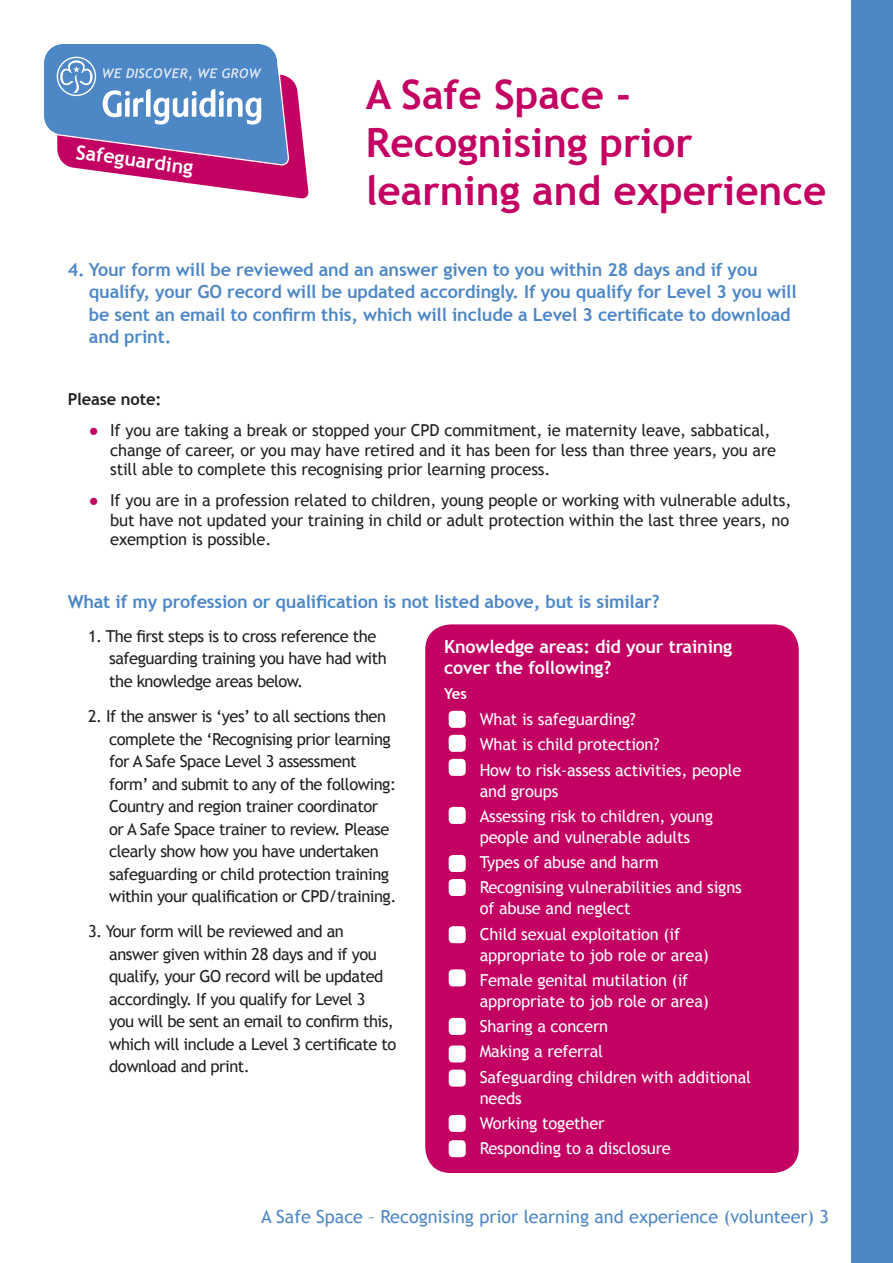
<style>
.page{position:relative;width:893px;height:1263px;background:#4d87c6}
.page>*{position:absolute;margin:0;border:0;box-sizing:border-box;transform-origin:0 0}
.Main_heading{font:700 40.5px/48px "Trebuchet MS";color:#c30162}
.t1{font:700 19.65px "Trebuchet MS";color:#fff}
.body_copy{font:700 18px/22.5px "Trebuchet MS";letter-spacing:-.01em;color:#4d87c6}
.t2{font:18px "Trebuchet MS";color:#4d87c6}
.body_copy-2{font:700 18px/21px "Trebuchet MS";letter-spacing:-.01em;color:#fff}
.body_copy-3{font:16.5px/22.5px "Trebuchet MS";letter-spacing:-.03em;color:#231f20}
.body_copy-4{font:16.5px/21px "Trebuchet MS";letter-spacing:-.01em;color:#fff}
.body_copy-5{font:16.5px/19.5px "Trebuchet MS";letter-spacing:-.01em;color:#231f20}
.body_copy-6{font:700 16.5px "Trebuchet MS";letter-spacing:-.01em;color:#231f20}
.body_copy-7{font:700 15px "Trebuchet MS";color:#fff}
.s1{color:#c30162}
</style>
<div class="page">
<div style="left:0;top:0;width:850px;height:1263px;background:#fff"></div>
<svg style="left:44px;top:44px;width:264px;height:154px"></svg>
<div style="left:425px;top:624px;width:374px;height:549px;background:#c30162;border-radius:26px"></div>
<div style="left:449px;top:711px;width:17px;height:17px;background:#fff;border-radius:4px"></div>
<div style="left:449px;top:735px;width:17px;height:17px;background:#fff;border-radius:4px"></div>
<div style="left:449px;top:759px;width:17px;height:17px;background:#fff;border-radius:4px"></div>
<div style="left:449px;top:807px;width:17px;height:17px;background:#fff;border-radius:4px"></div>
<div style="left:449px;top:855px;width:17px;height:17px;background:#fff;border-radius:4px"></div>
<div style="left:449px;top:879px;width:17px;height:17px;background:#fff;border-radius:4px"></div>
<div style="left:449px;top:926px;width:17px;height:17px;background:#fff;border-radius:4px"></div>
<div style="left:449px;top:969px;width:17px;height:17px;background:#fff;border-radius:4px"></div>
<div style="left:449px;top:1018px;width:17px;height:17px;background:#fff;border-radius:4px"></div>
<div style="left:449px;top:1045px;width:17px;height:17px;background:#fff;border-radius:4px"></div>
<div style="left:449px;top:1069px;width:17px;height:17px;background:#fff;border-radius:4px"></div>
<div style="left:449px;top:1115px;width:17px;height:17px;background:#fff;border-radius:4px"></div>
<div style="left:449px;top:1140px;width:17px;height:17px;background:#fff;border-radius:4px"></div>
<p class="t1" style="left:78px;top:139px;width:120px;rotate:8deg">Safeguarding</p>
<p class="Main_heading" style="left:366px;top:70px;width:462px">A Safe Space -<br>Recognising prior learning and experience</p>
<p class="body_copy" style="left:89px;top:258px;width:709px;text-indent:-21px">4. Your form will be reviewed and an answer given to you within 28 days and if you qualify, your GO record will be updated accordingly. If you qualify for Level 3 you will be sent an email to confirm this, which will include a Level 3 certificate to download and print.</p>
<p class="body_copy-6" style="left:68px;top:389px;width:95px">Please note:</p>
<p class="body_copy-5" style="left:110px;top:421px;width:668px;text-indent:-21px"><span class="s1">●</span> If you are taking a break or stopped your CPD commitment, ie maternity leave, sabbatical, change of career, or you may have retired and it has been for less than three years, you are still able to complete this recognising prior learning process.</p>
<p class="body_copy-5" style="left:110px;top:491px;width:683px;text-indent:-21px"><span class="s1">●</span> If you are in a profession related to children, young people or working with vulnerable adults, but have not updated your training in child or adult protection within the last three years, no exemption is possible.</p>
<p class="body_copy" style="left:68px;top:591px;width:593px">What if my profession or qualification is not listed above, but is similar?</p>
<p class="body_copy-3" style="left:109px;top:625px;width:279px;text-indent:-21px">1. The first steps is to cross reference the safeguarding training you have had with the knowledge areas below.</p>
<p class="body_copy-3" style="left:109px;top:705px;width:289px;text-indent:-21px">2. If the answer is ‘yes’ to all sections then complete the ‘Recognising prior learning for A Safe Space Level 3 assessment form’ and submit to any of the following:<br>Country and region trainer coordinator or A Safe Space trainer to review. Please clearly show how you have undertaken safeguarding or child protection training within your qualification or CPD/training.</p>
<p class="body_copy-3" style="left:109px;top:920px;width:289px;text-indent:-21px">3. Your form will be reviewed and an answer given within 28 days and if you qualify, your GO record will be updated accordingly. If you qualify for Level 3<br>you will be sent an email to confirm this, which will include a Level 3 certificate to download and print.</p>
<p class="body_copy-2" style="left:444px;top:636px;width:290px">Knowledge areas: did your training cover the following?</p>
<p class="body_copy-7" style="left:444px;top:684px;width:24px">Yes</p>
<p class="body_copy-4" style="left:480px;top:709px;width:158px">What is safeguarding?</p>
<p class="body_copy-4" style="left:480px;top:734px;width:181px">What is child protection?</p>
<p class="body_copy-4" style="left:480px;top:759px;width:263px">How to risk-assess activities, people and groups</p>
<p class="body_copy-4" style="left:480px;top:806px;width:235px">Assessing risk to children, young people and vulnerable adults</p>
<p class="body_copy-4" style="left:480px;top:852px;width:181px">Types of abuse and harm</p>
<p class="body_copy-4" style="left:480px;top:877px;width:264px">Recognising vulnerabilities and signs of abuse and neglect</p>
<p class="body_copy-4" style="left:480px;top:923px;width:231px">Child sexual exploitation (if appropriate to job role or area)</p>
<p class="body_copy-4" style="left:480px;top:970px;width:231px">Female genital mutilation (if appropriate to job role or area)</p>
<p class="body_copy-4" style="left:480px;top:1016px;width:130px">Sharing a concern</p>
<p class="body_copy-4" style="left:480px;top:1041px;width:125px">Making a referral</p>
<p class="body_copy-4" style="left:480px;top:1066px;width:273px">Safeguarding children with additional needs</p>
<p class="body_copy-4" style="left:480px;top:1113px;width:127px">Working together</p>
<p class="body_copy-4" style="left:480px;top:1138px;width:193px">Responding to a disclosure</p>
<p class="t2" style="left:261px;top:1206px;width:569px">A Safe Space – Recognising prior learning and experience (volunteer) 3</p>
</div>
